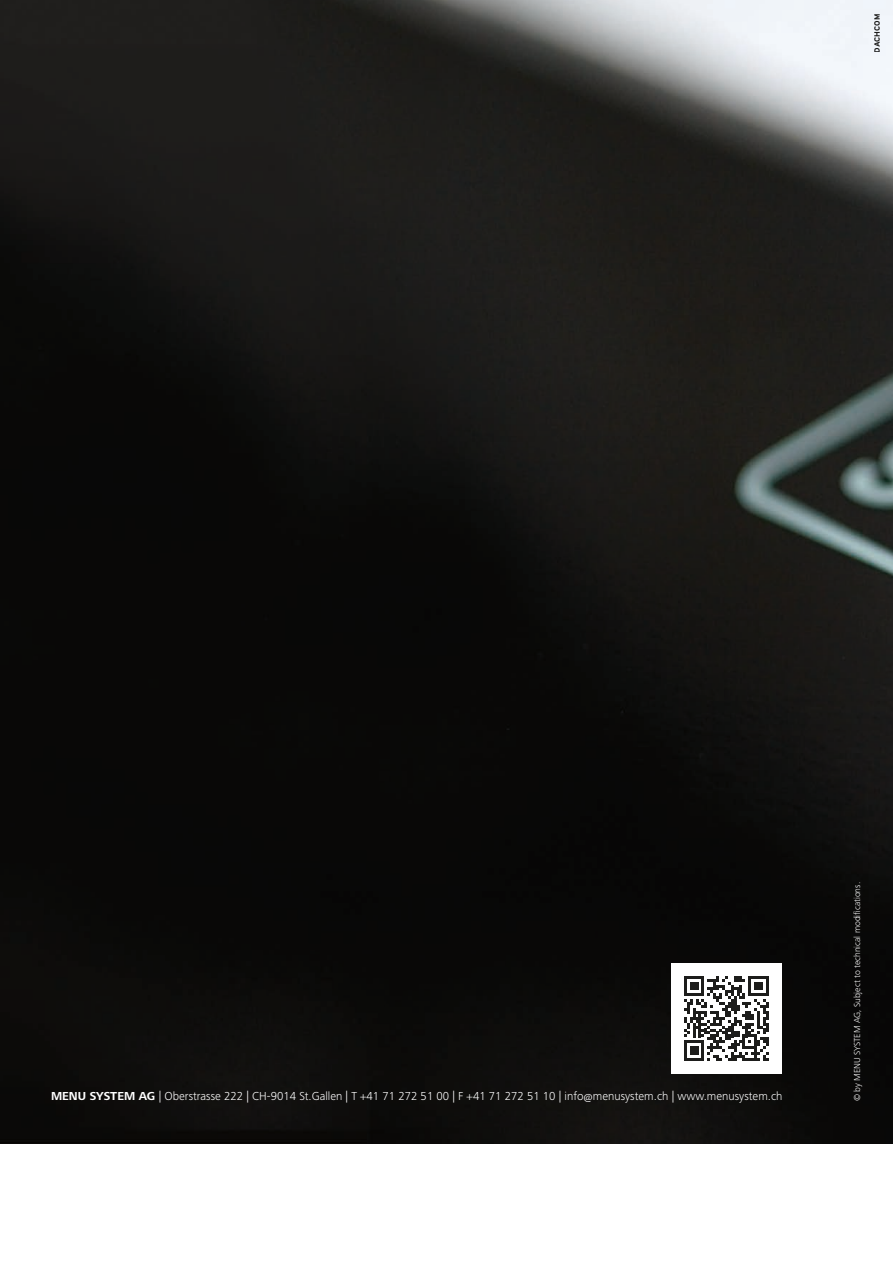
<style>
.page{position:relative;width:893px;height:1263px;background:#fff}
.page>*{position:absolute;margin:0;border:0;box-sizing:border-box;transform-origin:0 0}
.t1{font:300 12px "Frutiger Next LT";color:#fff}
.t2{font:300 9px "Frutiger Next LT";color:#fff}
.t3{font:700 7.65px "Interstate";letter-spacing:-.01em;color:#1d1d1b}
.s1{font-weight:700}
</style>
<div class="page">
<img style="left:0;top:0;width:893px;height:1144px">
<div style="left:671px;top:963px;width:111px;height:110px;background:#fff"></div>
<svg style="left:684px;top:976px;width:85px;height:85px"></svg>
<p class="t3" style="left:873px;top:53px;width:40px;rotate:-90deg">DACHCOM</p>
<p class="t1" style="left:51px;top:1090px;width:733px"><span class="s1">MENU SYSTEM AG</span> | Oberstrasse 222 | CH-9014 St.Gallen | T +41 71 272 51 00 | F +41 71 272 51 10 | info@menusystem.ch | www.menusystem.ch</p>
<p class="t2" style="left:852px;top:1101px;width:221px;rotate:-90deg">© by MENU SYSTEM AG, Subject to technical modifications.</p>
</div>
